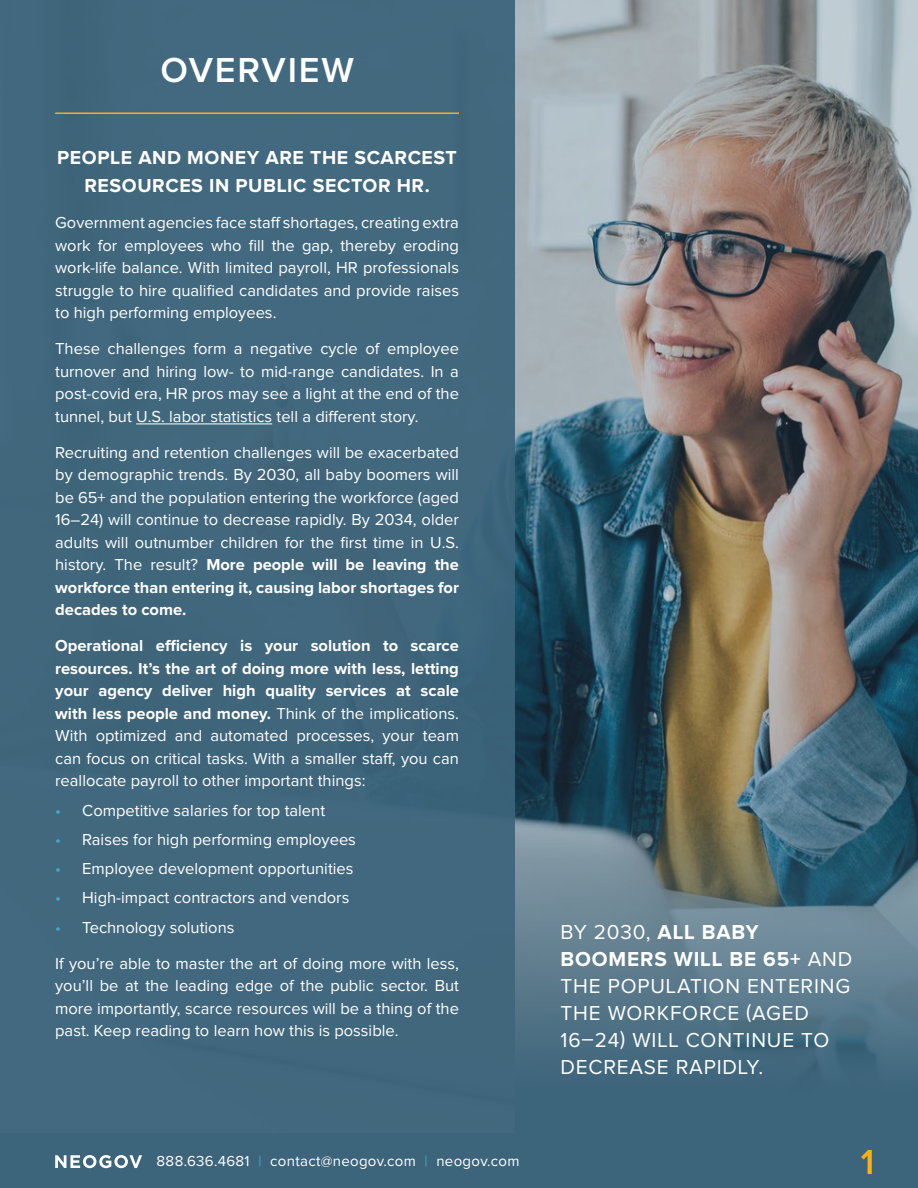
<style>
.page{position:relative;width:918px;height:1188px;background:#fff}
.page>*{position:absolute;margin:0;border:0;box-sizing:border-box;transform-origin:0 0}
.t1{font:600 36px "Proxima Nova";letter-spacing:.05em;color:#fff}
.t2{font:600 36px "Proxima Nova";color:#fcaf17}
.t3{font:21px/27px "Proxima Nova";letter-spacing:.04em;color:#fff}
.t4{font:700 19.5px/28.5px "Proxima Nova";letter-spacing:.03em;color:#fff;text-align:center}
.t5{font:16.5px/22.5px "Proxima Nova";color:#fff;text-align:justify}
.t6{font:700 16.5px/22.5px "Proxima Nova";color:#fff;text-align:justify}
.t7{font:15px "Proxima Nova";letter-spacing:.02em;color:#fff}
.s1{font-weight:700}
.s2{font-weight:400}
.s3{color:#3eaece}
</style>
<div class="page">
<img style="left:515px;top:0;width:403px;height:733px">
<div style="left:0;top:0;width:515px;height:1134px;background:#3c647b"></div>
<hr style="left:136px;top:424px;width:136px;height:1px;background:#fff">
<hr style="left:55px;top:112px;width:404px;height:2px;background:#fcaf17">
<svg style="left:515px;top:733px;width:403px;height:400px;background:#506e7b"></svg>
<div style="left:0;top:1133px;width:918px;height:55px;background:#3c647b"></div>
<svg style="left:55px;top:1155px;width:87px;height:13px"></svg>
<h1 class="t1" style="left:160px;top:54px;width:195px">OVERVIEW</h1>
<p class="t4" style="left:57px;top:144px;width:401px">PEOPLE AND MONEY ARE THE SCARCEST<br>RESOURCES IN PUBLIC SECTOR HR.</p>
<p class="t5" style="left:55px;top:212px;width:405px">Government agencies face staff shortages, creating extra work for employees who fill the gap, thereby eroding work-life balance. With limited payroll, HR professionals struggle to hire qualified candidates and provide raises to high performing employees.</p>
<p class="t5" style="left:55px;top:338px;width:405px">These challenges form a negative cycle of employee turnover and hiring low- to mid-range candidates. In a post-covid era, HR pros may see a light at the end of the tunnel, but U.S. labor statistics tell a different story.</p>
<p class="t5" style="left:55px;top:442px;width:405px">Recruiting and retention challenges will be exacerbated by demographic trends. By 2030, all baby boomers will be 65+ and the population entering the workforce (aged 16–24) will continue to decrease rapidly. By 2034, older adults will outnumber children for the first time in U.S. history. The result? <span class="s1">More people will be leaving the workforce than entering it, causing labor shortages for decades to come.</span></p>
<p class="t6" style="left:55px;top:635px;width:405px">Operational efficiency is your solution to scarce resources. It’s the art of doing more with less, letting your agency deliver high quality services at scale with less people and money. <span class="s2">Think of the implications.<br>With optimized and automated processes, your team can focus on critical tasks. With a smaller staff, you can reallocate payroll to other important things:</span></p>
<p class="t5" style="left:55px;top:800px;width:271px"><span class="s3">•</span> Competitive salaries for top talent</p>
<p class="t5" style="left:55px;top:829px;width:302px"><span class="s3">•</span> Raises for high performing employees</p>
<p class="t5" style="left:55px;top:858px;width:300px"><span class="s3">•</span> Employee development opportunities</p>
<p class="t5" style="left:55px;top:887px;width:296px"><span class="s3">•</span> High-impact contractors and vendors</p>
<p class="t5" style="left:55px;top:910px;width:405px;line-height:36px"><span class="s3">•</span> Technology solutions<br>If you’re able to master the art of doing more with less,</p>
<p class="t5" style="left:55px;top:975px;width:405px">you’ll be at the leading edge of the public sector. But more importantly, scarce resources will be a thing of the past. Keep reading to learn how this is possible.</p>
<p class="t7" style="left:157px;top:1155px;width:364px">888.636.4681 <span class="s3">|</span> contact@neogov.com <span class="s3">|</span> neogov.com</p>
<p class="t3" style="left:561px;top:919px;width:293px">BY 2030, <span class="s1">ALL BABY<br>BOOMERS WILL BE 65+</span> AND<br>THE POPULATION ENTERING<br>THE WORKFORCE (AGED<br>16–24) WILL CONTINUE TO<br>DECREASE RAPIDLY.</p>
<h1 class="t2" style="left:861px;top:1145px;width:15px">1</h1>
</div>
